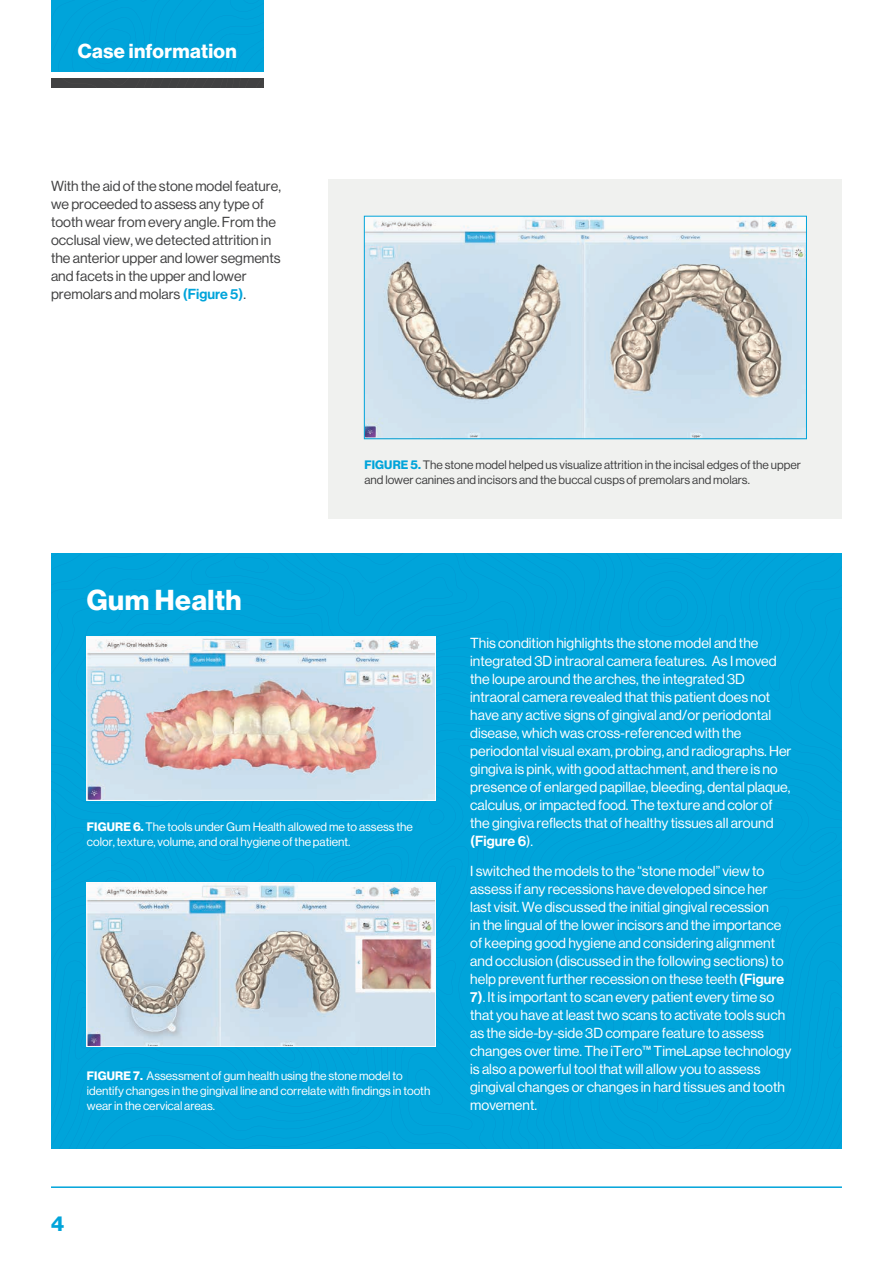
<style>
.page{position:relative;width:893px;height:1263px;background:#fff}
.page>*{position:absolute;margin:0;border:0;box-sizing:border-box;transform-origin:0 0}
.t1{font:28.2px "N Haas Grotesk DS Pro 75 Bd";letter-spacing:.02em;color:#fff}
.t2{font:21px "N Haas Grotesk DS Pro 75 Bd";color:#00a4da}
.t3{font:19.8px "N Haas Grotesk DS Pro 75 Bd";letter-spacing:.02em;color:#fff}
.t4{font:14.25px/18px "N Haas Grotesk DS Pro 55 Rg";color:#fff}
.t5{font:14.25px/18px "N Haas Grotesk DS Pro 55 Rg";color:#414142}
.t6{font:14.25px "N Haas Grotesk DS Pro 65 Md";color:#fff}
.t7{font:12px/15px "N Haas Grotesk DS Pro 55 Rg";color:#fff}
.t8{font:12px/15px "N Haas Grotesk DS Pro 55 Rg";color:#414142}
.s1{font-family:"N Haas Grotesk DS Pro 65 Md";color:#00a4da}
.s2{font-family:"N Haas Grotesk DS Pro 75 Bd";color:#00a4da}
.s3{font-family:"N Haas Grotesk DS Pro 75 Bd"}
.s4{font-family:"N Haas Grotesk DS Pro 55 Rg"}
.s5{font-family:"N Haas Grotesk DS Pro 65 Md"}
</style>
<div class="page">
<hr style="left:51px;top:1186px;width:791px;height:2px;background:#00a4da">
<div style="left:329px;top:180px;width:513px;height:339px;background:#f0f1ef"></div>
<div style="left:51px;top:553px;width:791px;height:595px;background:#00a4da"></div>
<img style="left:366px;top:218px;width:439px;height:219px">
<div style="left:364px;top:216px;width:443px;height:223px;border:1px solid #00a4da"></div>
<img style="left:88px;top:639px;width:346px;height:160px">
<div style="left:86px;top:637px;width:350px;height:164px;border:1px solid #fff"></div>
<img style="left:88px;top:884px;width:346px;height:161px">
<div style="left:86px;top:882px;width:350px;height:165px;border:1px solid #fff"></div>
<div style="left:51px;top:0;width:213px;height:72px;background:#00a4da"></div>
<div style="left:51px;top:78px;width:213px;height:9px;background:#414142"></div>
<h3 class="t3" style="left:78px;top:39px;width:160px">Case information</h3>
<p class="t5" style="left:51px;top:177px;width:231px">With the aid of the stone model feature, we proceeded to assess any type of tooth wear from every angle. From the occlusal view, we detected attrition in the anterior upper and lower segments and facets in the upper and lower premolars and molars <span class="s1">(Figure 5)</span>.</p>
<h1 class="t1" style="left:87px;top:584px;width:156px">Gum Health</h1>
<p class="t8" style="left:364px;top:458px;width:438px"><span class="s2">FIGURE 5.</span> The stone model helped us visualize attrition in the incisal edges of the upper and lower canines and incisors and the buccal cusps of premolars and molars.</p>
<p class="t7" style="left:87px;top:819px;width:327px"><span class="s3">FIGURE 6.</span> The tools under Gum Health allowed me to assess the color, texture, volume, and oral hygiene of the patient.</p>
<p class="t7" style="left:87px;top:1069px;width:345px"><span class="s3">FIGURE 7.</span> Assessment of gum health using the stone model to identify changes in the gingival line and correlate with findings in tooth wear in the cervical areas.</p>
<p class="t4" style="left:470px;top:634px;width:323px">This condition highlights the stone model and the integrated 3D intraoral camera features. As I moved the loupe around the arches, the integrated 3D intraoral camera revealed that this patient does not have any active signs of gingival and/or periodontal disease, which was cross-referenced with the periodontal visual exam, probing, and radiographs. Her gingiva is pink, with good attachment, and there is no presence of enlarged papillae, bleeding, dental plaque, calculus, or impacted food. The texture and color of the gingiva reflects that of healthy tissues all around</p>
<p class="t6" style="left:470px;top:832px;width:64px">(Figure 6<span class="s4">).</span></p>
<p class="t4" style="left:470px;top:862px;width:323px">I switched the models to the “stone model” view to assess if any recessions have developed since her last visit. We discussed the initial gingival recession<br>in the lingual of the lower incisors and the importance of keeping good hygiene and considering alignment and occlusion (discussed in the following sections) to help prevent further recession on these teeth <span class="s5">(Figure 7)</span>. It is important to scan every patient every time so that you have at least two scans to activate tools such as the side-by-side 3D compare feature to assess changes over time. The iTero™ TimeLapse technology is also a powerful tool that will allow you to assess gingival changes or changes in hard tissues and tooth movement.</p>
<h2 class="t2" style="left:51px;top:1211px;width:15px">4</h2>
</div>
